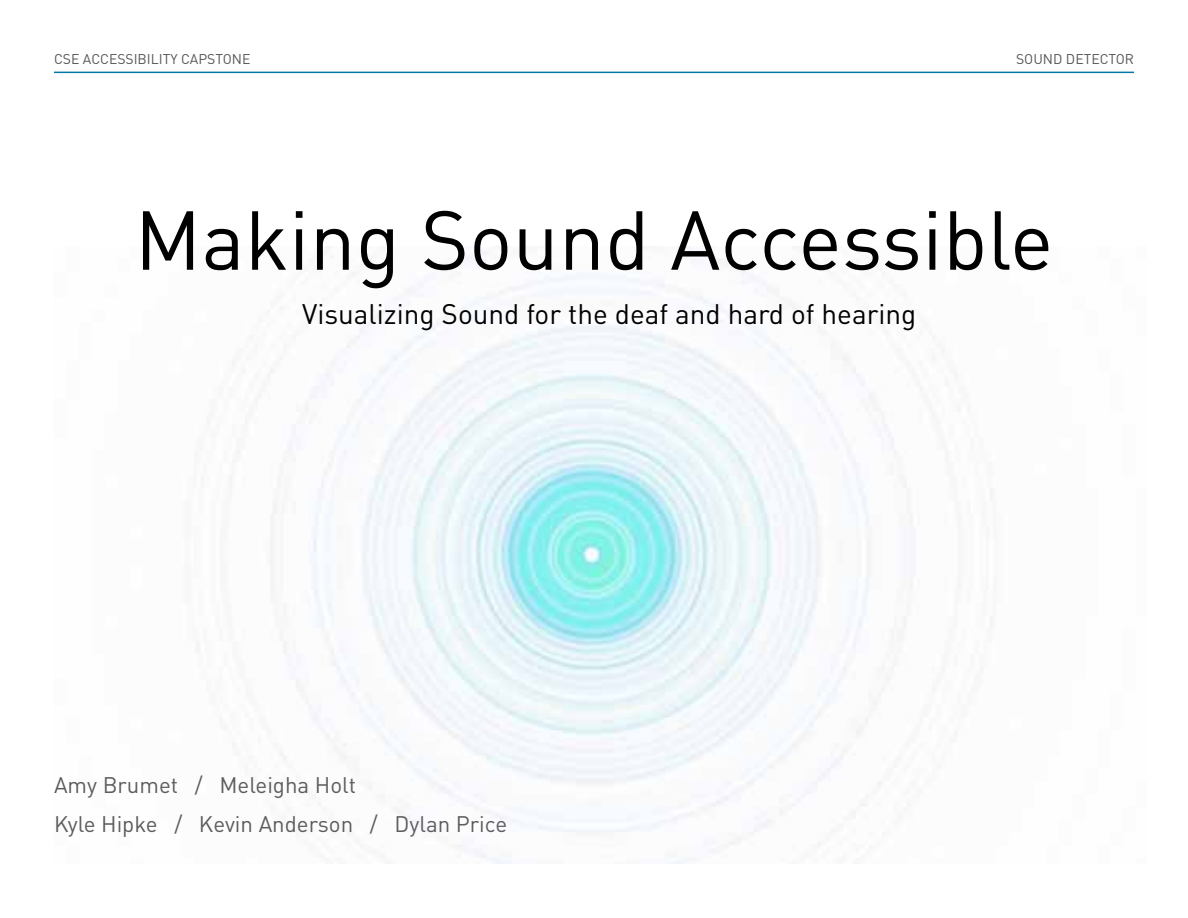
<style>
.page{position:relative;width:1188px;height:918px;background:#fff}
.page>*{position:absolute;margin:0;border:0;box-sizing:border-box;transform-origin:0 0}
.t1{font:82.2px "DIN";color:#000}
.t2{font:27.9px "DIN";color:#000}
.t3{font:22.35px/38.4px "DIN";color:#5d5d60}
.t4{font:13.95px "DIN";color:#565659}
</style>
<div class="page">
<hr style="left:54px;top:72px;width:1080px;height:1px;background:#0079a7">
<img style="left:197px;top:247px;width:795px;height:617px">
<p class="t4" style="left:54px;top:50px;width:198px">CSE ACCESSIBILITY CAPSTONE</p>
<p class="t4" style="left:1016px;top:50px;width:119px">SOUND DETECTOR</p>
<h1 class="t1" style="left:135px;top:189px;width:920px">Making Sound Accessible</h1>
<p class="t2" style="left:302px;top:297px;width:616px">Visualizing Sound for the deaf and hard of hearing</p>
<p class="t3" style="left:54px;top:766px;width:455px">Amy Brumet / Meleigha Holt<br>Kyle Hipke / Kevin Anderson / Dylan Price</p>
</div>
